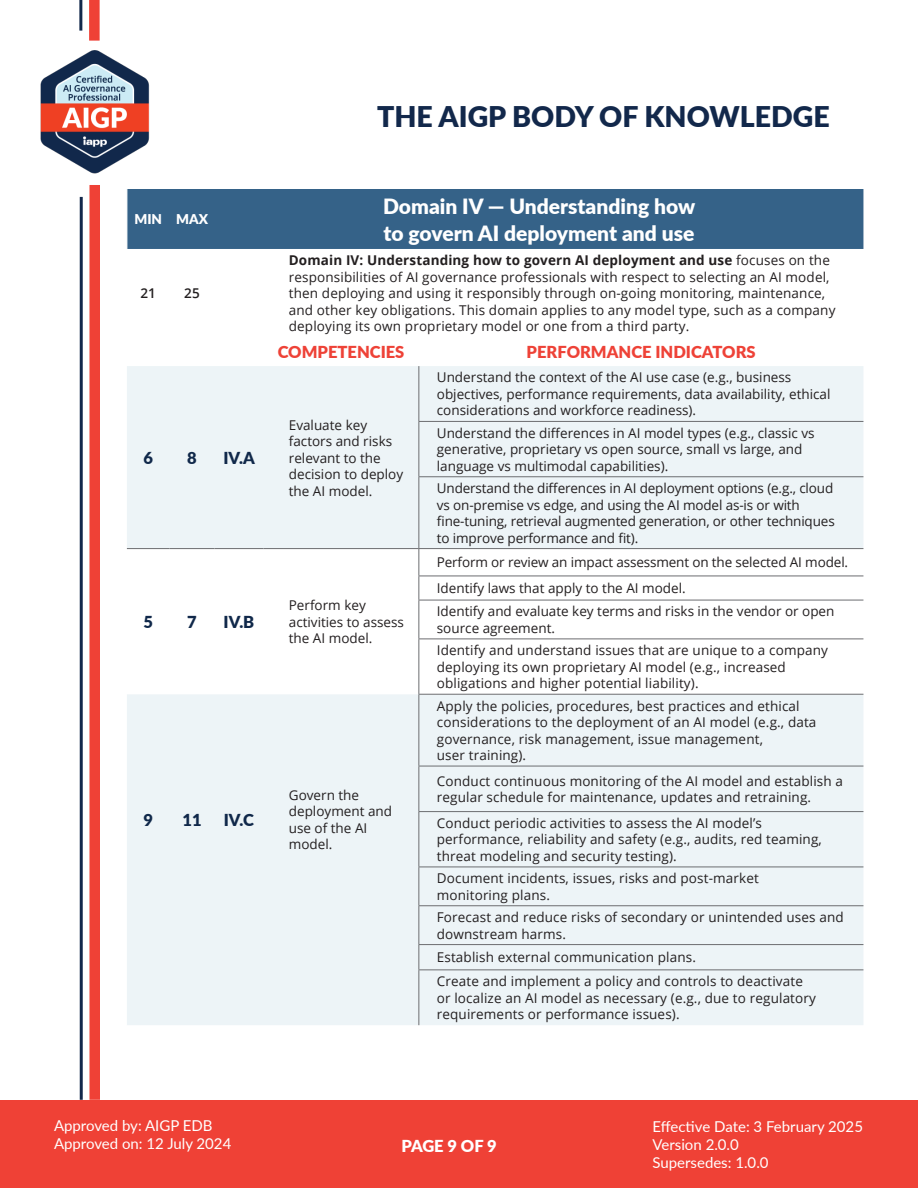
<style>
.page{position:relative;width:918px;height:1188px;background:#fff}
.page>*{position:absolute;margin:0;border:0;box-sizing:border-box;transform-origin:0 0}
.t1{font:900 28.5px "Lato";color:#12284b}
.t2{font:900 21px/27px "Lato";color:#fff}
.t3{font:900 16.5px "Lato";color:#ee4237}
.t4{font:900 16.5px "Lato";color:#10284a}
.t5{font:900 16.5px "Lato";letter-spacing:-.01em;color:#fff}
.t6{font:15px/18px "Lato";color:#fff}
.body_type{font:13.5px/16.5px "Open Sans";letter-spacing:.01em;color:#231f20}
.body_type-2{font:13.5px/16.5px "Open Sans";letter-spacing:-.01em;color:#231f20}
.t7{font:900 13.5px "Lato";color:#fff}
.body_type-3{font:600 13.5px "Open Sans";color:#231f20}
.s1{font-weight:700}
</style>
<div class="page">
<div style="left:0;top:1100px;width:918px;height:88px;background:#ef4136"></div>
<div style="left:89px;top:0;width:11px;height:41px;background:#ef4136"></div>
<hr style="left:79px;top:0;width:3px;height:31px;background:#12284b">
<div style="left:89px;top:185px;width:11px;height:915px;background:#ef4136"></div>
<hr style="left:80px;top:197px;width:3px;height:903px;background:#12284b">
<img style="left:40px;top:50px;width:110px;height:124px">
<div style="left:128px;top:189px;width:735px;height:60px;background:#356288"></div>
<div style="left:127px;top:366px;width:736px;height:659px;background:#edf4f7"></div>
<svg style="left:127px;top:549px;width:736px;height:145px"></svg>
<hr style="left:418px;top:421px;width:445px;height:1px;background:#6c6d70">
<hr style="left:418px;top:476px;width:445px;height:1px;background:#6c6d70">
<hr style="left:127px;top:548px;width:43px;height:1px;background:#6c6d70">
<hr style="left:170px;top:548px;width:45px;height:1px;background:#6c6d70">
<hr style="left:215px;top:548px;width:48px;height:1px;background:#6c6d70">
<hr style="left:263px;top:548px;width:156px;height:1px;background:#6c6d70">
<hr style="left:419px;top:548px;width:444px;height:1px;background:#6c6d70">
<hr style="left:418px;top:576px;width:445px;height:1px;background:#6c6d70">
<hr style="left:418px;top:600px;width:445px;height:1px;background:#6c6d70">
<hr style="left:418px;top:366px;width:1px;height:55px;background:#6c6d70">
<hr style="left:418px;top:422px;width:1px;height:54px;background:#6c6d70">
<hr style="left:418px;top:477px;width:1px;height:71px;background:#6c6d70">
<svg style="left:418px;top:549px;width:1px;height:51px"></svg>
<hr style="left:418px;top:600px;width:1px;height:39px;background:#6c6d70">
<hr style="left:418px;top:639px;width:1px;height:55px;background:#6c6d70">
<hr style="left:418px;top:639px;width:445px;height:1px;background:#6c6d70">
<hr style="left:418px;top:766px;width:445px;height:1px;background:#6c6d70">
<hr style="left:418px;top:811px;width:445px;height:1px;background:#6c6d70">
<hr style="left:418px;top:695px;width:1px;height:71px;background:#6c6d70">
<hr style="left:418px;top:766px;width:1px;height:45px;background:#6c6d70">
<hr style="left:418px;top:812px;width:1px;height:55px;background:#6c6d70">
<hr style="left:418px;top:867px;width:1px;height:38px;background:#6c6d70">
<hr style="left:418px;top:906px;width:1px;height:38px;background:#6c6d70">
<svg style="left:418px;top:945px;width:1px;height:24px"></svg>
<hr style="left:418px;top:970px;width:1px;height:55px;background:#6c6d70">
<hr style="left:418px;top:867px;width:445px;height:1px;background:#6c6d70">
<hr style="left:418px;top:905px;width:445px;height:1px;background:#6c6d70">
<hr style="left:418px;top:944px;width:445px;height:1px;background:#6c6d70">
<hr style="left:418px;top:969px;width:445px;height:1px;background:#6c6d70">
<hr style="left:418px;top:694px;width:445px;height:1px;background:#6c6d70">
<h1 class="t1" style="left:377px;top:95px;width:454px">THE AIGP BODY OF KNOWLEDGE</h1>
<p class="t7" style="left:134px;top:209px;width:29px">MIN</p>
<p class="t7" style="left:176px;top:209px;width:33px">MAX</p>
<p class="body_type-3" style="left:140px;top:284px;width:17px">21</p>
<p class="body_type-3" style="left:184px;top:284px;width:17px">25</p>
<p class="t4" style="left:143px;top:446px;width:11px">6</p>
<p class="t4" style="left:187px;top:446px;width:11px">8</p>
<p class="t4" style="left:224px;top:446px;width:33px">IV.A</p>
<p class="t4" style="left:143px;top:610px;width:11px">5</p>
<p class="t4" style="left:187px;top:610px;width:11px">7</p>
<p class="t4" style="left:224px;top:610px;width:32px">IV.B</p>
<p class="t4" style="left:143px;top:808px;width:11px">9</p>
<p class="t4" style="left:183px;top:808px;width:21px">11</p>
<p class="t4" style="left:224px;top:808px;width:32px">IV.C</p>
<p class="t2" style="left:383px;top:192px;width:314px">Domain IV — Understanding how to govern AI deployment and use</p>
<p class="body_type" style="left:289px;top:252px;width:548px"><span class="s1">Domain IV: Understanding how to govern AI deployment and use</span> focuses on the responsibilities of AI governance professionals with respect to selecting an AI model, then deploying and using it responsibly through on-going monitoring, maintenance, and other key obligations. This domain applies to any model type, such as a company deploying its own proprietary model or one from a third party.</p>
<p class="t3" style="left:278px;top:340px;width:128px">COMPETENCIES</p>
<p class="t3" style="left:527px;top:340px;width:230px">PERFORMANCE INDICATORS</p>
<p class="body_type" style="left:289px;top:416px;width:116px">Evaluate key factors and risks relevant to the decision to deploy the AI model.</p>
<p class="body_type" style="left:289px;top:597px;width:117px">Perform key activities to assess the AI model.</p>
<p class="body_type" style="left:289px;top:786px;width:105px">Govern the deployment and use of the AI model.</p>
<p class="body_type" style="left:437px;top:369px;width:395px">Understand the context of the AI use case (e.g., business objectives, performance requirements, data availability, ethical considerations and workforce readiness).</p>
<p class="body_type" style="left:437px;top:424px;width:379px">Understand the differences in AI model types (e.g., classic vs generative, proprietary vs open source, small vs large, and language vs multimodal capabilities).</p>
<p class="body_type-2" style="left:437px;top:480px;width:399px">Understand the differences in AI deployment options (e.g., cloud vs on-premise vs edge, and using the AI model as-is or with fine-tuning, retrieval augmented generation, or other techniques to improve performance and fit).</p>
<p class="body_type-2" style="left:437px;top:554px;width:413px">Perform or review an impact assessment on the selected AI model.</p>
<p class="body_type" style="left:437px;top:580px;width:250px">Identify laws that apply to the AI model.</p>
<p class="body_type" style="left:437px;top:603px;width:399px">Identify and evaluate key terms and risks in the vendor or open source agreement.</p>
<p class="body_type" style="left:437px;top:642px;width:393px">Identify and understand issues that are unique to a company deploying its own proprietary AI model (e.g., increased obligations and higher potential liability).</p>
<p class="body_type" style="left:437px;top:697px;width:381px">Apply the policies, procedures, best practices and ethical considerations to the deployment of an AI model (e.g., data governance, risk management, issue management,<br>user training).</p>
<p class="body_type" style="left:437px;top:772px;width:408px">Conduct continuous monitoring of the AI model and establish a regular schedule for maintenance, updates and retraining.</p>
<p class="body_type" style="left:437px;top:814px;width:387px">Conduct periodic activities to assess the AI model’s performance, reliability and safety (e.g., audits, red teaming, threat modeling and security testing).</p>
<p class="body_type" style="left:437px;top:870px;width:323px">Document incidents, issues, risks and post-market monitoring plans.</p>
<p class="body_type" style="left:437px;top:909px;width:408px">Forecast and reduce risks of secondary or unintended uses and downstream harms.</p>
<p class="body_type" style="left:437px;top:949px;width:261px">Establish external communication plans.</p>
<p class="body_type" style="left:437px;top:973px;width:381px">Create and implement a policy and controls to deactivate or localize an AI model as necessary (e.g., due to regulatory requirements or performance issues).</p>
<p class="t6" style="left:54px;top:1116px;width:179px">Approved by: AIGP EDB<br>Approved on: 12 July 2024</p>
<p class="t6" style="left:652px;top:1117px;width:212px">Effective Date: 3 February 2025<br>Version 2.0.0<br>Supersedes: 1.0.0</p>
<p class="t5" style="left:401px;top:1134px;width:97px">PAGE 9 OF 9</p>
</div>
